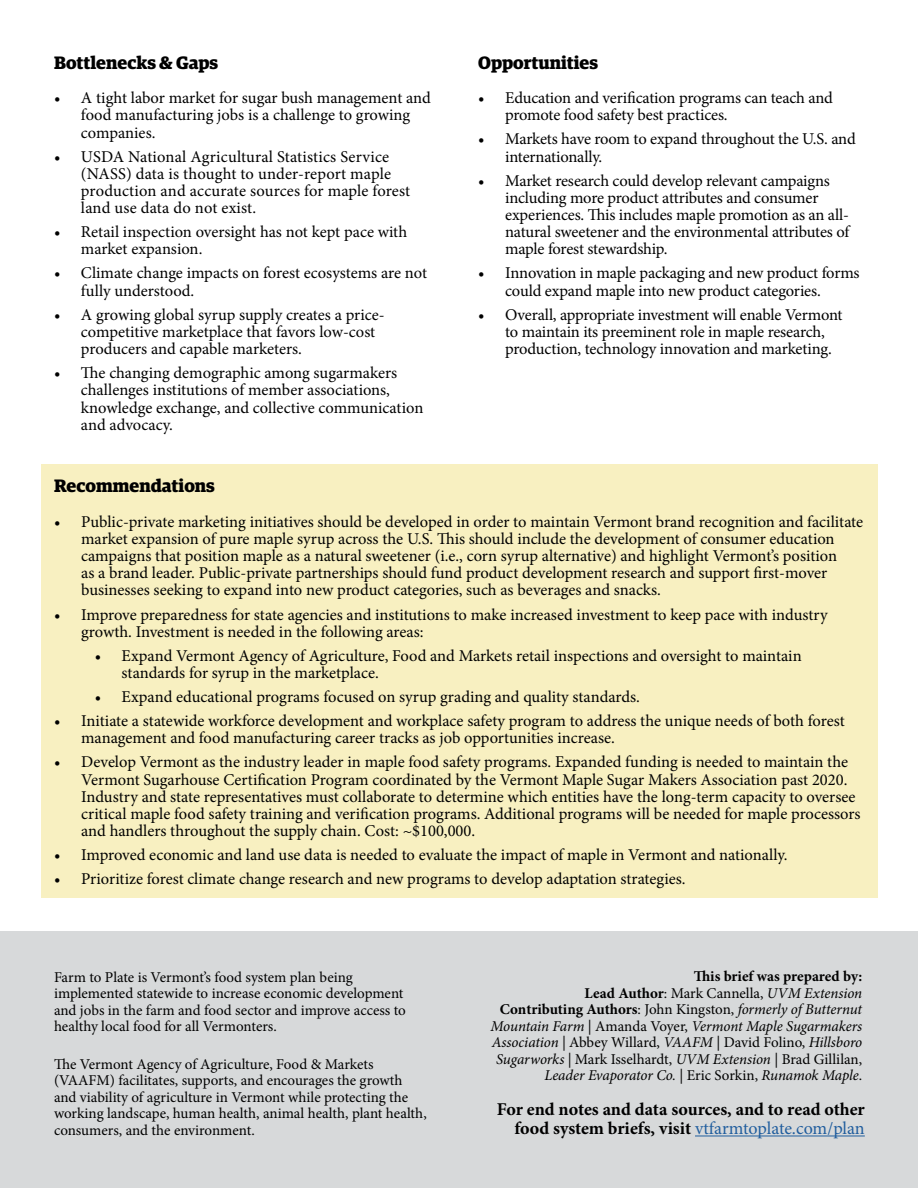
<style>
.page{position:relative;width:918px;height:1188px;background:#fff}
.page>*{position:absolute;margin:0;border:0;box-sizing:border-box;transform-origin:0 0}
.t1{font:700 18px/19.5px "Minion Pro";letter-spacing:-.005em;color:#000;text-align:right}
.t2{font:700 18px "Guardian Egyp";color:#000}
.t3{font:16.5px/17.2px "Minion Pro";letter-spacing:-.005em;color:#000}
.t4{font:15px/16.5px "Minion Pro";letter-spacing:-.005em;color:#000}
.t5{font:italic 15px/16.5px "Minion Pro";letter-spacing:-.01em;color:#000;text-align:right}
.s1{font-weight:700;font-style:normal}
.s2{font-style:normal}
.s3{font-weight:400;color:#215e9e}
</style>
<div class="page">
<div style="left:0;top:932px;width:918px;height:256px;background:#d7d9da"></div>
<div style="left:41px;top:464px;width:836px;height:434px;background:#f8f0c1"></div>
<hr style="left:695px;top:1136px;width:170px;height:1px;background:#215e9e">
<p class="t2" style="left:54px;top:48px;width:166px">Bottlenecks &amp; Gaps</p>
<p class="t3" style="left:81px;top:89px;width:351px;text-indent:-27px">• A tight labor market for sugar bush management and food manufacturing jobs is a challenge to growing companies.</p>
<p class="t3" style="left:81px;top:148px;width:331px;text-indent:-27px">• USDA National Agricultural Statistics Service (NASS) data is thought to under-report maple production and accurate sources for maple forest land use data do not exist.</p>
<p class="t3" style="left:81px;top:223px;width:328px;text-indent:-27px">• Retail inspection oversight has not kept pace with market expansion.</p>
<p class="t3" style="left:81px;top:265px;width:348px;text-indent:-27px">• Climate change impacts on forest ecosystems are not fully understood.</p>
<p class="t3" style="left:81px;top:306px;width:305px;text-indent:-27px">• A growing global syrup supply creates a price&shy;competitive marketplace that favors low-cost producers and capable marketers.</p>
<p class="t3" style="left:81px;top:364px;width:344px;text-indent:-27px">• The changing demographic among sugarmakers challenges institutions of member associations, knowledge exchange, and collective communication and advocacy.</p>
<p class="t2" style="left:478px;top:48px;width:121px">Opportunities</p>
<p class="t3" style="left:505px;top:89px;width:329px;text-indent:-27px">• Education and verification programs can teach and promote food safety best practices.</p>
<p class="t3" style="left:505px;top:130px;width:352px;text-indent:-27px">• Markets have room to expand throughout the U.S. and internationally.</p>
<p class="t3" style="left:505px;top:172px;width:346px;text-indent:-27px">• Market research could develop relevant campaigns including more product attributes and consumer experiences. This includes maple promotion as an all&shy;natural sweetener and the environmental attributes of maple forest stewardship.</p>
<p class="t3" style="left:505px;top:265px;width:356px;text-indent:-27px">• Innovation in maple packaging and new product forms could expand maple into new product categories.</p>
<p class="t3" style="left:505px;top:306px;width:339px;text-indent:-27px">• Overall, appropriate investment will enable Vermont to maintain its preeminent role in maple research, production, technology innovation and marketing.</p>
<p class="t2" style="left:54px;top:472px;width:162px">Recommendations</p>
<p class="t3" style="left:81px;top:513px;width:784px;text-indent:-27px">• Public-private marketing initiatives should be developed in order to maintain Vermont brand recognition and facilitate market expansion of pure maple syrup across the U.S. This should include the development of consumer education campaigns that position maple as a natural sweetener (i.e., corn syrup alternative) and highlight Vermont’s position<br>as a brand leader. Public-private partnerships should fund product development research and support first-mover businesses seeking to expand into new product categories, such as beverages and snacks.</p>
<p class="t3" style="left:81px;top:606px;width:748px;text-indent:-27px">• Improve preparedness for state agencies and institutions to make increased investment to keep pace with industry growth. Investment is needed in the following areas:</p>
<p class="t3" style="left:122px;top:647px;width:682px;text-indent:-27px">• Expand Vermont Agency of Agriculture, Food and Markets retail inspections and oversight to maintain standards for syrup in the marketplace.</p>
<p class="t3" style="left:95px;top:688px;width:547px">• Expand educational programs focused on syrup grading and quality standards.</p>
<p class="t3" style="left:81px;top:712px;width:765px;text-indent:-27px">• Initiate a statewide workforce development and workplace safety program to address the unique needs of both forest management and food manufacturing career tracks as job opportunities increase.</p>
<p class="t3" style="left:81px;top:753px;width:781px;text-indent:-27px">• Develop Vermont as the industry leader in maple food safety programs. Expanded funding is needed to maintain the Vermont Sugarhouse Certification Program coordinated by the Vermont Maple Sugar Makers Association past 2020.<br>Industry and state representatives must collaborate to determine which entities have the long-term capacity to oversee critical maple food safety training and verification programs. Additional programs will be needed for maple processors and handlers throughout the supply chain. Cost: ~$100,000.</p>
<p class="t3" style="left:54px;top:846px;width:735px">• Improved economic and land use data is needed to evaluate the impact of maple in Vermont and nationally.</p>
<p class="t3" style="left:54px;top:870px;width:633px">• Prioritize forest climate change research and new programs to develop adaptation strategies.</p>
<p class="t4" style="left:54px;top:969px;width:353px">Farm to Plate is Vermont’s food system plan being implemented statewide to increase economic development and jobs in the farm and food sector and improve access to healthy local food for all Vermonters.</p>
<p class="t4" style="left:54px;top:1056px;width:374px">The Vermont Agency of Agriculture, Food &amp; Markets (VAAFM) facilitates, supports, and encourages the growth and viability of agriculture in Vermont while protecting the working landscape, human health, animal health, plant health, consumers, and the environment.</p>
<p class="t5" style="left:491px;top:968px;width:373px"><span class="s1">This brief was prepared by:<br>Lead Author</span><span class="s2">: Mark Cannella,</span> UVM Extension<br><span class="s1">Contributing Authors</span><span class="s2">: John Kingston,</span> formerly of Butternut Mountain Farm <span class="s2">| Amanda Voyer,</span> Vermont Maple Sugarmakers Association | <span class="s2">Abbey Willard,</span> VAAFM <span class="s2">| David Folino,</span> Hillsboro Sugarworks | <span class="s2">Mark Isselhardt,</span> UVM Extension <span class="s2">| Brad Gillilan, </span>Leader Evaporator Co. <span class="s2">| Eric Sorkin,</span> Runamok Maple<span class="s2">.</span></p>
<p class="t1" style="left:497px;top:1099px;width:370px">For end notes and data sources, and to read other food system briefs, visit <span class="s3">vtfarmtoplate.com/plan</span></p>
</div>
